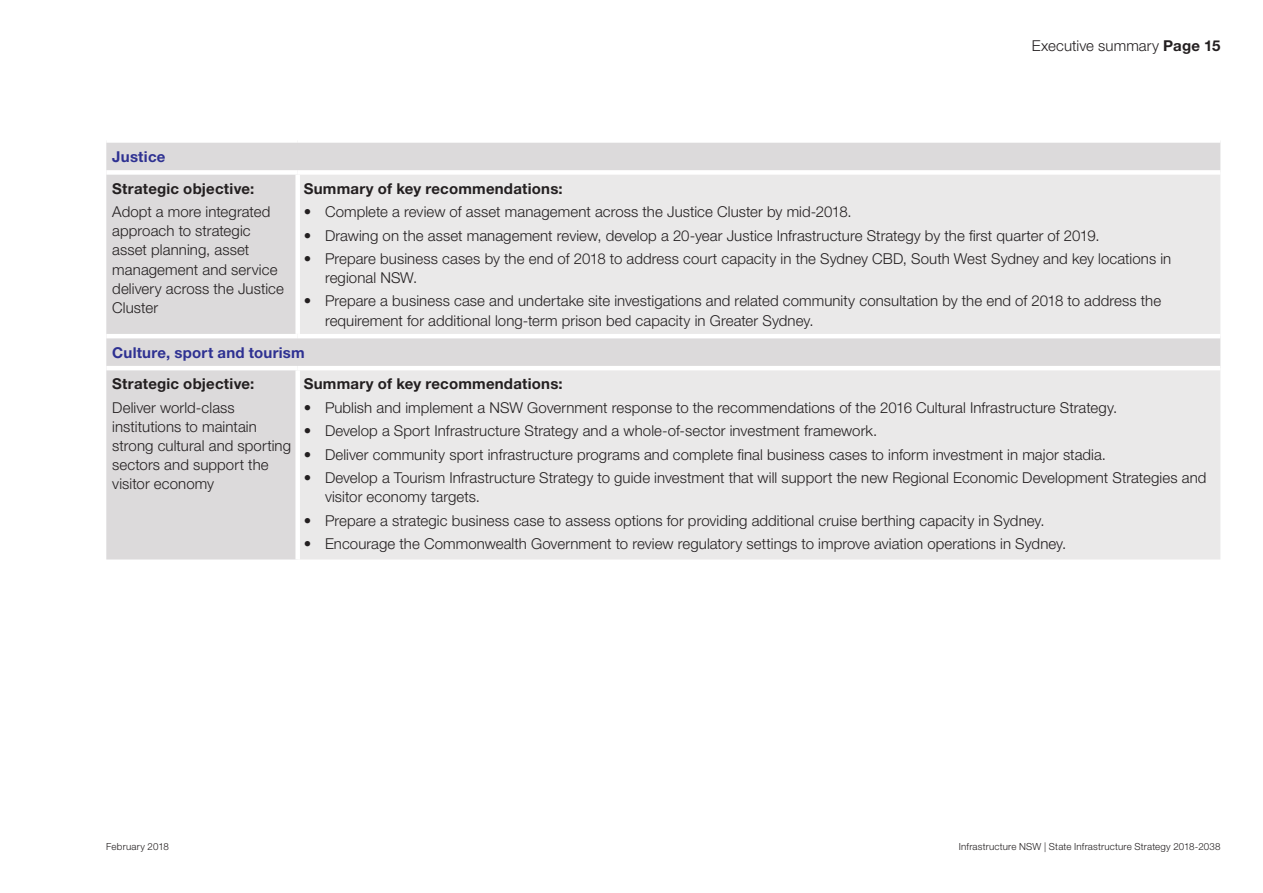
<style>
.page{position:relative;width:1263px;height:893px;background:#fff}
.page>*{position:absolute;margin:0;border:0;box-sizing:border-box;transform-origin:0 0}
._4_Body{font:300 15px/19.2px "Helvetica Neue LT Std";letter-spacing:.005em;color:#231f20}
._4a_Body_before_bull{font:700 15px "Helvetica Neue LT Std";letter-spacing:.015em;color:#231f20}
._4a_Body_before_bull-2{font:700 15px "Helvetica Neue LT Std";letter-spacing:.015em;color:#2e3192}
.t1{font:300 9.75px "Helvetica Neue LT Std";letter-spacing:.02em;color:#231f20}
.s1{font-weight:700}
</style>
<div class="page">
<div style="left:106px;top:143px;width:1114px;height:416px;background:#dcdadb"></div>
<svg style="left:298px;top:175px;width:922px;height:384px;background:#e9e7e8"></svg>
<div style="left:106px;top:170px;width:192px;height:5px;background:#fff"></div>
<div style="left:298px;top:170px;width:922px;height:5px;background:#fff"></div>
<div style="left:295px;top:175px;width:5px;height:159px;background:#fff"></div>
<hr style="left:106px;top:334px;width:192px;height:4px;background:#fff">
<hr style="left:298px;top:334px;width:922px;height:4px;background:#fff">
<hr style="left:106px;top:366px;width:192px;height:4px;background:#fff">
<hr style="left:298px;top:366px;width:922px;height:4px;background:#fff">
<div style="left:295px;top:370px;width:5px;height:189px;background:#fff"></div>
<p class="_4_Body" style="left:1032px;top:36px;width:190px">Executive summary <span class="s1">Page 15</span></p>
<p class="_4a_Body_before_bull-2" style="left:112px;top:147px;width:55px">Justice</p>
<p class="_4a_Body_before_bull" style="left:112px;top:179px;width:143px">Strategic objective:</p>
<p class="_4_Body" style="left:112px;top:202px;width:173px">Adopt a more integrated approach to strategic asset planning, asset management and service delivery across the Justice<br>Cluster</p>
<p class="_4a_Body_before_bull" style="left:304px;top:179px;width:260px">Summary of key recommendations:</p>
<p class="_4_Body" style="left:304px;top:202px;width:549px">• Complete a review of asset management across the Justice Cluster by mid-2018.</p>
<p class="_4_Body" style="left:304px;top:225px;width:797px">• Drawing on the asset management review, develop a 20-year Justice Infrastructure Strategy by the first quarter of 2019.</p>
<p class="_4_Body" style="left:325px;top:249px;width:848px;text-indent:-21px">• Prepare business cases by the end of 2018 to address court capacity in the Sydney CBD, South West Sydney and key locations in regional NSW.</p>
<p class="_4_Body" style="left:325px;top:291px;width:838px;text-indent:-21px">• Prepare a business case and undertake site investigations and related community consultation by the end of 2018 to address the requirement for additional long-term prison bed capacity in Greater Sydney.</p>
<p class="_4a_Body_before_bull-2" style="left:112px;top:343px;width:194px">Culture, sport and tourism</p>
<p class="_4a_Body_before_bull" style="left:112px;top:375px;width:143px">Strategic objective:</p>
<p class="_4_Body" style="left:112px;top:398px;width:180px">Deliver world-class institutions to maintain strong cultural and sporting sectors and support the visitor economy</p>
<p class="_4a_Body_before_bull" style="left:304px;top:375px;width:260px">Summary of key recommendations:</p>
<p class="_4_Body" style="left:304px;top:398px;width:815px">• Publish and implement a NSW Government response to the recommendations of the 2016 Cultural Infrastructure Strategy.</p>
<p class="_4_Body" style="left:304px;top:421px;width:575px">• Develop a Sport Infrastructure Strategy and a whole-of-sector investment framework.</p>
<p class="_4_Body" style="left:304px;top:444px;width:804px">• Deliver community sport infrastructure programs and complete final business cases to inform investment in major stadia.</p>
<p class="_4_Body" style="left:325px;top:468px;width:883px;text-indent:-21px">• Develop a Tourism Infrastructure Strategy to guide investment that will support the new Regional Economic Development Strategies and visitor economy targets.</p>
<p class="_4_Body" style="left:304px;top:510px;width:742px">• Prepare a strategic business case to assess options for providing additional cruise berthing capacity in Sydney.</p>
<p class="_4_Body" style="left:304px;top:534px;width:764px">• Encourage the Commonwealth Government to review regulatory settings to improve aviation operations in Sydney.</p>
<p class="t1" style="left:106px;top:840px;width:64px">February 2018</p>
<p class="t1" style="left:959px;top:840px;width:263px">Infrastructure NSW | State Infrastructure Strategy 2018-2038</p>
</div>
